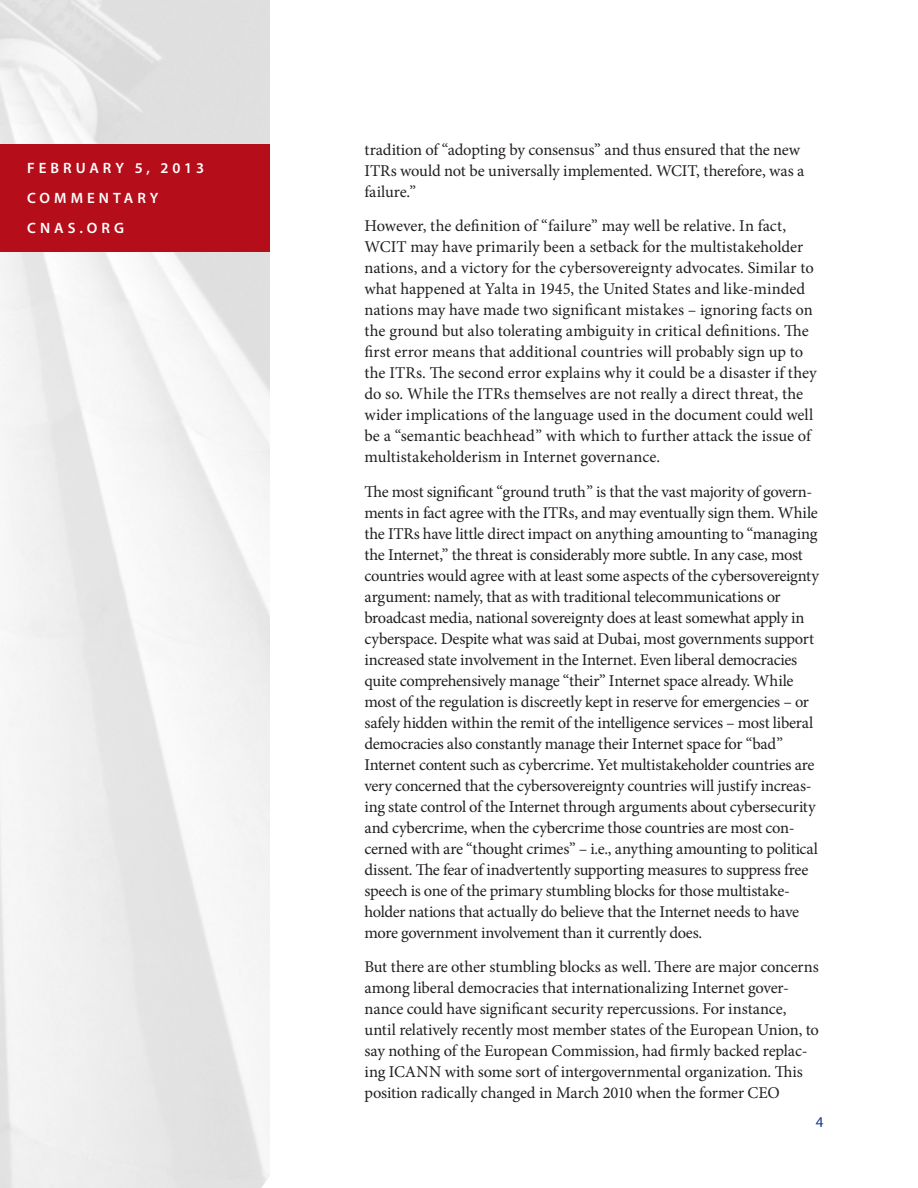
<style>
.page{position:relative;width:918px;height:1188px;background:#fff}
.page>*{position:absolute;margin:0;border:0;box-sizing:border-box;transform-origin:0 0}
.Body_text{font:16.5px/21px "Minion Pro";letter-spacing:-.01em;color:#231f20}
.t1{font:600 15px/30px "Myriad Pro";letter-spacing:.27em;color:#fff}
.t2{font:15px "Myriad Pro";color:#153889}
</style>
<div class="page">
<img style="left:0;top:0;width:270px;height:1188px">
<div style="left:0;top:144px;width:270px;height:107px;background:#b50e1a"></div>
<p class="t1" style="left:27px;top:153px;width:178px">FEBRUARY 5, 2013<br>COMMENTARY<br>CNAS.ORG</p>
<p class="Body_text" style="left:364px;top:139px;width:441px">tradition of “adopting by consensus” and thus ensured that the new<br>ITRs would not be universally implemented. WCIT, therefore, was a failure.”</p>
<p class="Body_text" style="left:364px;top:216px;width:454px">However, the definition of “failure” may well be relative. In fact, WCIT may have primarily been a setback for the multistakeholder nations, and a victory for the cybersovereignty advocates. Similar to what happened at Yalta in 1945, the United States and like-minded nations may have made two significant mistakes – ignoring facts on the ground but also tolerating ambiguity in critical definitions. The first error means that additional countries will probably sign up to the ITRs. The second error explains why it could be a disaster if they do so. While the ITRs themselves are not really a direct threat, the wider implications of the language used in the document could well be a “semantic beachhead” with which to further attack the issue of multistakeholderism in Internet governance.</p>
<p class="Body_text" style="left:364px;top:481px;width:456px">The most significant “ground truth” is that the vast majority of govern&shy;ments in fact agree with the ITRs, and may eventually sign them. While the ITRs have little direct impact on anything amounting to “managing the Internet,” the threat is considerably more subtle. In any case, most countries would agree with at least some aspects of the cybersovereignty argument: namely, that as with traditional telecommunications or broadcast media, national sovereignty does at least somewhat apply in cyberspace. Despite what was said at Dubai, most governments support increased state involvement in the Internet. Even liberal democracies quite comprehensively manage “their” Internet space already. While most of the regulation is discreetly kept in reserve for emergencies – or safely hidden within the remit of the intelligence services – most liberal democracies also constantly manage their Internet space for “bad” Internet content such as cybercrime. Yet multistakeholder countries are very concerned that the cybersovereignty countries will justify increas&shy;ing state control of the Internet through arguments about cybersecurity and cybercrime, when the cybercrime those countries are most con&shy;cerned with are “thought crimes” – i.e., anything amounting to political dissent. The fear of inadvertently supporting measures to suppress free speech is one of the primary stumbling blocks for those multistake&shy;holder nations that actually do believe that the Internet needs to have more government involvement than it currently does.</p>
<p class="Body_text" style="left:364px;top:957px;width:456px">But there are other stumbling blocks as well. There are major concerns among liberal democracies that internationalizing Internet gover&shy;nance could have significant security repercussions. For instance, until relatively recently most member states of the European Union, to say nothing of the European Commission, had firmly backed replac&shy;ing ICANN with some sort of intergovernmental organization. This position radically changed in March 2010 when the former CEO</p>
<p class="t2" style="left:816px;top:1113px;width:9px">4</p>
</div>
